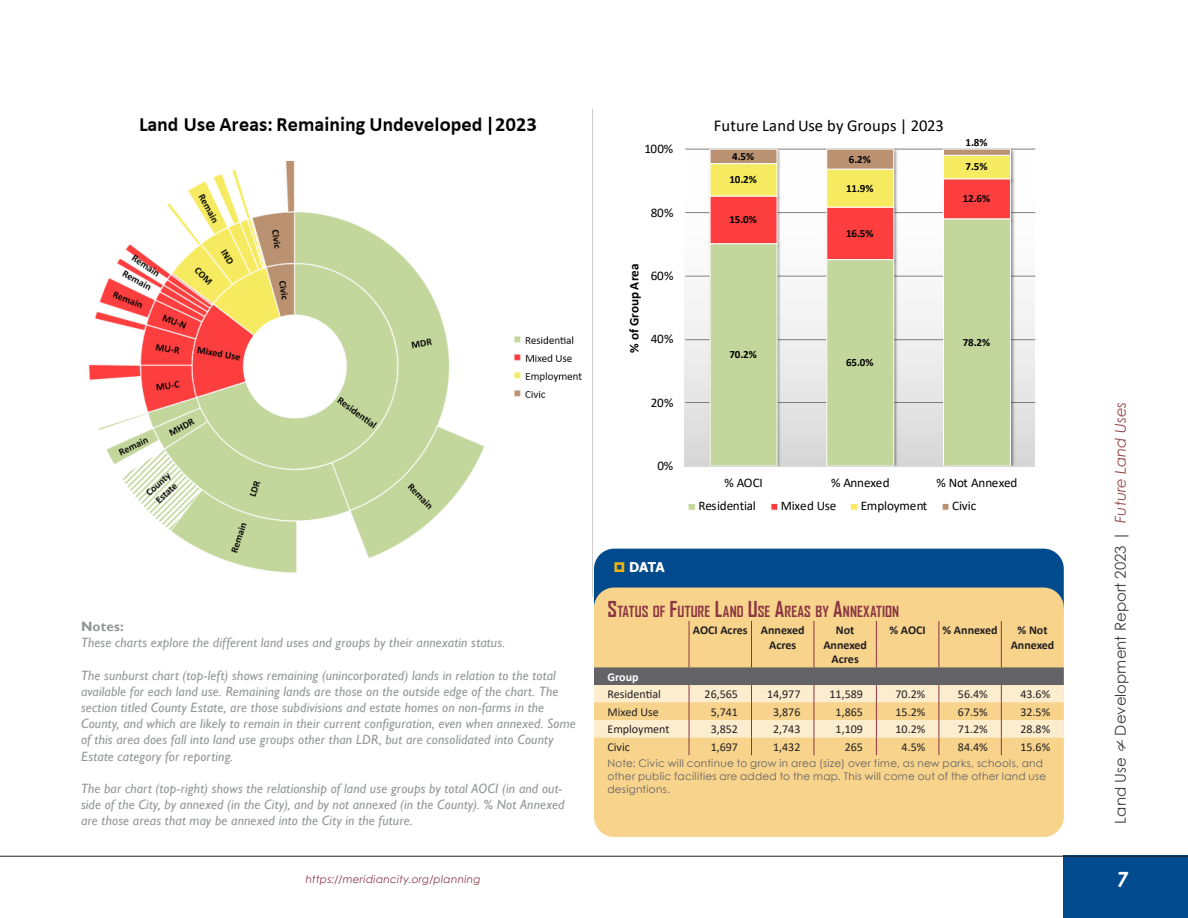
<style>
.page{position:relative;width:1188px;height:918px;background:#fff}
.page>*{position:absolute;margin:0;border:0;box-sizing:border-box;transform-origin:0 0}
.t1{font:italic 700 21px "Century Gothic";color:#fff}
.t2{font:16.5px "Calibri";color:#000}
.t3{font:15px "Century Gothic";color:#3e3e3f}
.Heading_03_Table{font:700 14.7px "Agency FB";letter-spacing:.005em;color:#8c3642}
.Notes_normal{font:italic 13.5px/16.2px "Gill Sans";letter-spacing:.01em;color:#939598}
.Notes{font:700 13.5px "Gill Sans";letter-spacing:.015em;color:#939598}
.t4{font:700 13.5px "Tahoma";color:#fff}
.t5{font:13.05px "Calibri";letter-spacing:-.015em;color:#000}
.t6{font:700 13.05px "Calibri";letter-spacing:.005em;color:#000}
.Table_Text_Right{font:12px "Calibri";color:#231f20}
.Table_Text_Center{font:700 12px/14.4px "Calibri";color:#231f20;text-align:center}
.Table_Text_Normal{font:12px "Calibri";color:#231f20}
.Table_Header{font:700 12px "Calibri";color:#fff}
.t7{font:700 11.1px "Calibri";letter-spacing:-.005em;color:#000}
.Footer_Data{font:10.5px/12.6px "Century Gothic";letter-spacing:.025em;color:#636366}
.t8{font:italic 10.5px "Century Gothic";letter-spacing:.03em;color:#8c3642}
.s1{font-size:21px}
.s2{font-family:"Vladimir Script";font-size:26.25px}
.s3{font-style:italic;color:#96464e}
</style>
<div class="page">
<img style="left:89px;top:116px;width:493px;height:457px">
<div style="left:685px;top:149px;width:350px;height:317px;background:linear-gradient(to bottom,#fff,#ddd)"></div>
<hr style="left:685px;top:402px;width:350px;height:1px;background:#7f7f7f">
<hr style="left:685px;top:339px;width:350px;height:1px;background:#7f7f7f">
<hr style="left:685px;top:276px;width:350px;height:1px;background:#7f7f7f">
<hr style="left:685px;top:212px;width:350px;height:1px;background:#7f7f7f">
<hr style="left:685px;top:149px;width:350px;height:1px;background:#7f7f7f">
<img style="left:707px;top:267px;width:311px;height:199px">
<img style="left:707px;top:152px;width:311px;height:62px">
<svg style="left:709px;top:260px;width:302px;height:206px;background:#cfdbb5"></svg>
<svg style="left:709px;top:149px;width:302px;height:111px"></svg>
<hr style="left:685px;top:466px;width:350px;height:1px;background:#d9d9d9">
<div style="left:688px;top:503px;width:8px;height:8px;background:#c3d69b;border:1px solid #fff"></div>
<div style="left:770px;top:503px;width:8px;height:8px;background:#fc3e3e;border:1px solid #fff"></div>
<div style="left:850px;top:503px;width:8px;height:8px;background:#f6eb60;border:1px solid #fff"></div>
<div style="left:942px;top:503px;width:7px;height:8px;background:#bb9271;border:1px solid #fff"></div>
<div style="left:594px;top:549px;width:470px;height:76px;background:#004a8d;border-radius:20px"></div>
<div style="left:594px;top:588px;width:470px;height:249px;background:#f7d38c;border-radius:20px"></div>
<hr style="left:939px;top:621px;width:1px;height:46px;background:#8c3642">
<hr style="left:1001px;top:621px;width:1px;height:46px;background:#8c3642">
<svg style="left:594px;top:667px;width:470px;height:88px"></svg>
<hr style="left:689px;top:621px;width:1px;height:46px;background:#8c3642">
<hr style="left:751px;top:621px;width:1px;height:46px;background:#8c3642">
<hr style="left:814px;top:621px;width:1px;height:46px;background:#8c3642">
<hr style="left:876px;top:621px;width:1px;height:46px;background:#8c3642">
<div style="left:1064px;top:856px;width:124px;height:62px;background:#004a8d"></div>
<hr style="left:0;top:856px;width:1188px;height:1px;background:#231f20">
<p class="Notes" style="left:81px;top:618px;width:44px">Notes:</p>
<p class="Notes_normal" style="left:81px;top:635px;width:426px">These charts explore the different land uses and groups by their annexatin status.</p>
<p class="Notes_normal" style="left:81px;top:667px;width:496px">The sunburst chart (top-left) shows remaining (unincorporated) lands in relation to the total available for each land use. Remaining lands are those on the outside edge of the chart. The section titled County Estate, are those subdivisions and estate homes on non-farms in the County, and which are likely to remain in their current configuration, even when annexed. Some of this area does fall into land use groups other than LDR, but are consolidated into County Estate category for reporting.</p>
<p class="Notes_normal" style="left:81px;top:781px;width:485px">The bar chart (top-right) shows the relationship of land use groups by total AOCI (in and out&shy;side of the City, by annexed (in the City), and by not annexed (in the County). % Not Annexed are those areas that may be annexed into the City in the future.</p>
<p class="t8" style="left:306px;top:872px;width:176px">https://meridiancity.org/planning</p>
<p class="t5" style="left:644px;top:140px;width:30px">100%</p>
<p class="t5" style="left:651px;top:203px;width:24px">80%</p>
<p class="t6" style="left:625px;top:353px;width:91px;rotate:-90deg">% of Group Area</p>
<p class="t5" style="left:651px;top:267px;width:24px">60%</p>
<p class="t5" style="left:651px;top:330px;width:24px">40%</p>
<p class="t5" style="left:651px;top:393px;width:24px">20%</p>
<p class="t5" style="left:658px;top:457px;width:17px">0%</p>
<p class="t2" style="left:714px;top:114px;width:232px">Future Land Use by Groups | 2023</p>
<p class="t7" style="left:732px;top:149px;width:23px">4.5%</p>
<p class="t7" style="left:849px;top:151px;width:23px">6.2%</p>
<p class="t7" style="left:729px;top:172px;width:29px">10.2%</p>
<p class="t7" style="left:729px;top:212px;width:29px">15.0%</p>
<p class="t7" style="left:846px;top:180px;width:29px">11.9%</p>
<p class="t7" style="left:846px;top:225px;width:29px">16.5%</p>
<p class="t7" style="left:966px;top:134px;width:23px">1.8%</p>
<p class="t7" style="left:966px;top:159px;width:23px">7.5%</p>
<p class="t7" style="left:963px;top:191px;width:29px">12.6%</p>
<p class="t7" style="left:729px;top:347px;width:29px">70.2%</p>
<p class="t7" style="left:846px;top:355px;width:29px">65.0%</p>
<p class="t7" style="left:963px;top:334px;width:29px">78.2%</p>
<p class="t5" style="left:724px;top:473px;width:40px">% AOCI</p>
<p class="t5" style="left:831px;top:473px;width:60px">% Annexed</p>
<p class="t5" style="left:937px;top:473px;width:82px">% Not Annexed</p>
<p class="t5" style="left:698px;top:497px;width:59px">Residential</p>
<p class="t5" style="left:781px;top:497px;width:57px">Mixed Use</p>
<p class="t5" style="left:861px;top:497px;width:68px">Employment</p>
<p class="t5" style="left:952px;top:497px;width:26px">Civic</p>
<p class="t4" style="left:629px;top:558px;width:37px">DATA</p>
<p class="Heading_03_Table" style="left:608px;top:602px;width:293px"><span class="s1">S</span>TATUS OF <span class="s1">F</span>UTURE <span class="s1">L</span>AND <span class="s1">U</span>SE <span class="s1">A</span>REAS BY <span class="s1">A</span>NNEXATION</p>
<p class="Table_Text_Center" style="left:693px;top:623px;width:56px">AOCI Acres</p>
<p class="Table_Text_Center" style="left:761px;top:623px;width:45px">Annexed<br>Acres</p>
<p class="Table_Text_Center" style="left:823px;top:623px;width:45px">Not<br>Annexed<br>Acres</p>
<p class="Table_Text_Center" style="left:890px;top:623px;width:38px">% AOCI</p>
<p class="Table_Text_Center" style="left:943px;top:623px;width:57px">% Annexed</p>
<p class="Table_Text_Center" style="left:1011px;top:623px;width:45px">% Not<br>Annexed</p>
<p class="Table_Header" style="left:608px;top:668px;width:33px">Group</p>
<p class="Table_Text_Normal" style="left:608px;top:686px;width:55px">Residential</p>
<p class="Table_Text_Right" style="left:705px;top:686px;width:35px">26,565</p>
<p class="Table_Text_Right" style="left:767px;top:686px;width:35px">14,977</p>
<p class="Table_Text_Right" style="left:830px;top:686px;width:35px">11,589</p>
<p class="Table_Text_Right" style="left:896px;top:686px;width:31px">70.2%</p>
<p class="Table_Text_Right" style="left:958px;top:686px;width:31px">56.4%</p>
<p class="Table_Text_Right" style="left:1020px;top:686px;width:31px">43.6%</p>
<p class="Table_Text_Normal" style="left:608px;top:703px;width:53px">Mixed Use</p>
<p class="Table_Text_Right" style="left:711px;top:703px;width:29px">5,741</p>
<p class="Table_Text_Right" style="left:773px;top:703px;width:29px">3,876</p>
<p class="Table_Text_Right" style="left:836px;top:703px;width:29px">1,865</p>
<p class="Table_Text_Right" style="left:896px;top:703px;width:31px">15.2%</p>
<p class="Table_Text_Right" style="left:958px;top:703px;width:31px">67.5%</p>
<p class="Table_Text_Right" style="left:1020px;top:703px;width:31px">32.5%</p>
<p class="Table_Text_Normal" style="left:608px;top:721px;width:63px">Employment</p>
<p class="Table_Text_Right" style="left:711px;top:721px;width:29px">3,852</p>
<p class="Table_Text_Right" style="left:773px;top:721px;width:29px">2,743</p>
<p class="Table_Text_Right" style="left:836px;top:721px;width:29px">1,109</p>
<p class="Table_Text_Right" style="left:896px;top:721px;width:31px">10.2%</p>
<p class="Table_Text_Right" style="left:958px;top:721px;width:31px">71.2%</p>
<p class="Table_Text_Right" style="left:1020px;top:721px;width:31px">28.8%</p>
<p class="Table_Text_Normal" style="left:608px;top:739px;width:24px">Civic</p>
<p class="Table_Text_Right" style="left:711px;top:739px;width:29px">1,697</p>
<p class="Table_Text_Right" style="left:773px;top:739px;width:29px">1,432</p>
<p class="Table_Text_Right" style="left:845px;top:739px;width:20px">265</p>
<p class="Table_Text_Right" style="left:902px;top:739px;width:25px">4.5%</p>
<p class="Table_Text_Right" style="left:958px;top:739px;width:31px">84.4%</p>
<p class="Table_Text_Right" style="left:1020px;top:739px;width:31px">15.6%</p>
<p class="Footer_Data" style="left:608px;top:757px;width:440px">Note: Civic will continue to grow in area (size) over time, as new parks, schools, and other public facilities are added to the map. This will come out of the other land use designtions.</p>
<p class="t3" style="left:1110px;top:824px;width:423px;rotate:-90deg">Land Use <span class="s2">&amp;</span> Development Report 2023 | <span class="s3">Future Land Uses</span></p>
<h1 class="t1" style="left:1116px;top:863px;width:13px">7</h1>
</div>
